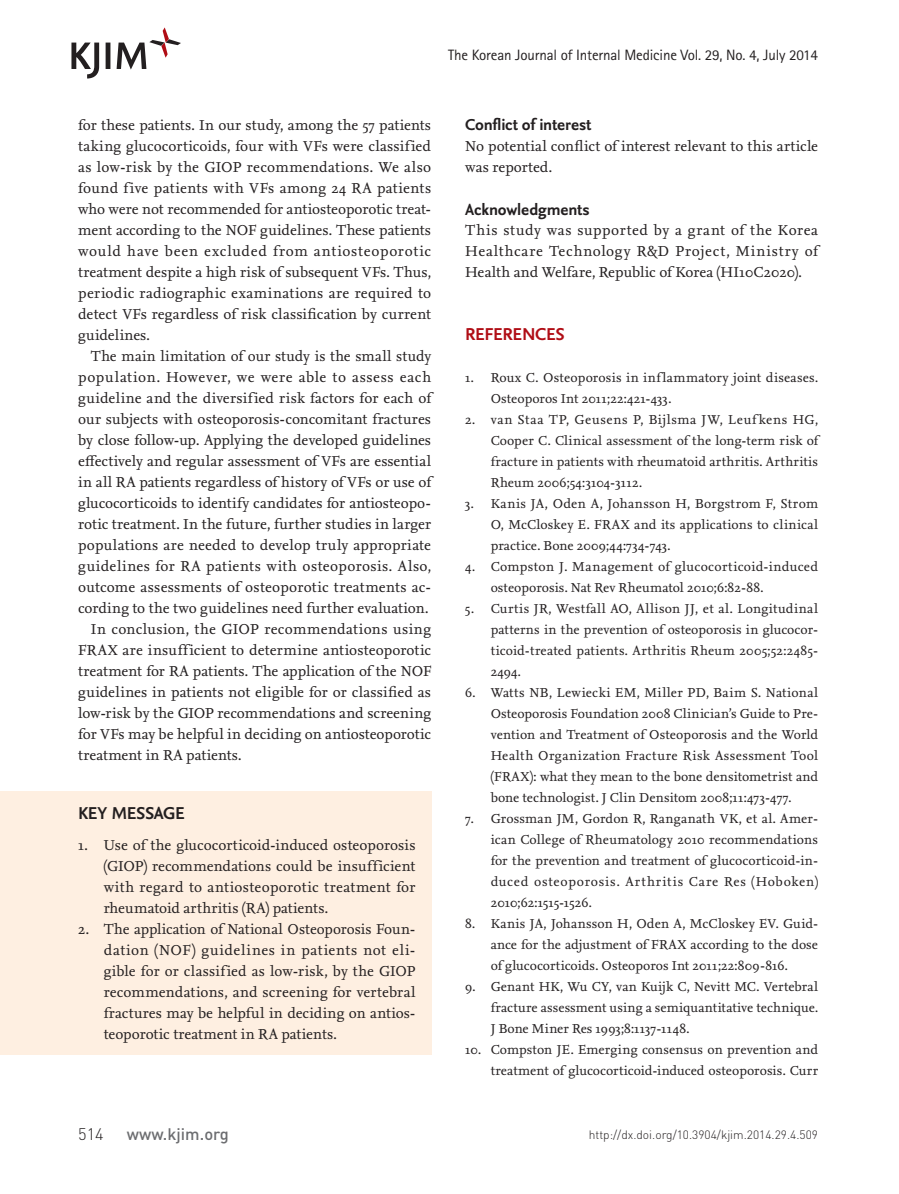
<style>
.page{position:relative;width:899px;height:1194px;background:#fff}
.page>*{position:absolute;margin:0;border:0;box-sizing:border-box;transform-origin:0 0}
.제목1{font:700 18px "Nexus Sans";letter-spacing:-.025em;color:#b00d15}
.키메세지제목{font:700 18px "Nexus Sans";letter-spacing:-.02em;color:#231f20}
.제목2{font:700 16.5px "Nexus Sans";letter-spacing:-.01em;color:#231f20}
.t1{font:500 16.5px "DIN Pro";color:#6c6d70}
.t2{font:300 16.5px "DIN Pro";color:#231f20}
.들였쓰기_본문{font:15px/21px "Nexus Serif";letter-spacing:.005em;color:#231f20;text-align:justify}
.제목밑본문{font:15px/21px "Nexus Serif";letter-spacing:.005em;color:#231f20}
.t3{font:15px "Rotis Sans Serif Std";letter-spacing:-.01em;color:#231f20}
.참고문헌_사본{font:13.5px/21px "Nexus Serif";letter-spacing:.01em;color:#231f20;text-align:justify}
.t4{font:300 12px "DIN Pro";color:#231f20}
</style>
<div class="page">
<svg style="left:71px;top:27px;width:110px;height:52px"></svg>
<div style="left:0;top:791px;width:431px;height:263px;background:#feefe1"></div>
<p class="t3" style="left:448px;top:46px;width:371px">The Korean Journal of Internal Medicine Vol. 29, No. 4, July 2014</p>
<p class="들였쓰기_본문" style="left:78px;top:115px;width:354px">for these patients. In our study, among the 57 patients taking glucocorticoids, four with VFs were classified as low-risk by the GIOP recommendations. We also found five patients with VFs among 24 RA patients who were not recommended for antiosteoporotic treat&shy;ment according to the NOF guidelines. These patients would have been excluded from antiosteoporotic treatment despite a high risk of subsequent VFs. Thus, periodic radiographic examinations are required to detect VFs regardless of risk classification by current guidelines.</p>
<p class="들였쓰기_본문" style="left:78px;top:346px;width:354px;text-indent:13px">The main limitation of our study is the small study population. However, we were able to assess each guideline and the diversified risk factors for each of our subjects with osteoporosis-concomitant fractures by close follow-up. Applying the developed guidelines effectively and regular assessment of VFs are essential in all RA patients regardless of history of VFs or use of glucocorticoids to identify candidates for antiosteopo&shy;rotic treatment. In the future, further studies in larger populations are needed to develop truly appropriate guidelines for RA patients with osteoporosis. Also, outcome assessments of osteoporotic treatments ac&shy;cording to the two guidelines need further evaluation.</p>
<p class="들였쓰기_본문" style="left:78px;top:619px;width:354px;text-indent:13px">In conclusion, the GIOP recommendations using FRAX are insufficient to determine antiosteoporotic treatment for RA patients. The application of the NOF guidelines in patients not eligible for or classified as low-risk by the GIOP recommendations and screening for VFs may be helpful in deciding on antiosteoporotic treatment in RA patients.</p>
<p class="키메세지제목" style="left:78px;top:802px;width:108px">KEY MESSAGE</p>
<p class="들였쓰기_본문" style="left:104px;top:835px;width:313px;text-indent:-26px">1. Use of the glucocorticoid-induced osteoporosis (GIOP) recommendations could be insufficient with regard to antiosteoporotic treatment for rheumatoid arthritis (RA) patients.</p>
<p class="들였쓰기_본문" style="left:104px;top:919px;width:313px;text-indent:-26px">2. The application of National Osteoporosis Foun&shy;dation (NOF) guidelines in patients not eli&shy;gible for or classified as low-risk, by the GIOP recommendations, and screening for vertebral fractures may be helpful in deciding on antios&shy;teoporotic treatment in RA patients.</p>
<p class="제목2" style="left:465px;top:114px;width:128px">Conflict of interest</p>
<p class="제목밑본문" style="left:465px;top:136px;width:354px">No potential conflict of interest relevant to this article was reported.</p>
<p class="제목2" style="left:465px;top:199px;width:126px">Acknowledgments</p>
<p class="제목밑본문" style="left:465px;top:220px;width:354px;text-align:justify">This study was supported by a grant of the Korea Healthcare Technology R&amp;D Project, Ministry of Health and Welfare, Republic of Korea (HI10C2020).</p>
<p class="제목1" style="left:465px;top:323px;width:101px">REFERENCES</p>
<p class="참고문헌_사본" style="left:491px;top:367px;width:329px;text-indent:-26px">1. Roux C. Osteoporosis in inf lammatory joint diseases.<br>Osteoporos Int 2011;22:421-433.</p>
<p class="참고문헌_사본" style="left:491px;top:409px;width:329px;text-indent:-26px">2. van Staa TP, Geusens P, Bijlsma JW, Leuf kens HG, Cooper C. Clinical assessment of the long-term risk of fracture in patients with rheumatoid arthritis. Arthritis Rheum 2006;54:3104-3112.</p>
<p class="참고문헌_사본" style="left:491px;top:493px;width:329px;text-indent:-26px">3. Kanis JA, Oden A, Johansson H, Borgstrom F, Strom O, McCloskey E. FRAX and its applications to clinical practice. Bone 2009;44:734-743.</p>
<p class="참고문헌_사본" style="left:491px;top:556px;width:329px;text-indent:-26px">4. Compston J. Management of glucocorticoid-induced osteoporosis. Nat Rev Rheumatol 2010;6:82-88.</p>
<p class="참고문헌_사본" style="left:491px;top:598px;width:329px;text-indent:-26px">5. Curtis JR, Westfall AO, Allison JJ, et al. Longitudinal patterns in the prevention of osteoporosis in glucocor&shy;ticoid-treated patients. Arthritis Rheum 2005;52:2485- 2494.</p>
<p class="참고문헌_사본" style="left:491px;top:682px;width:329px;text-indent:-26px">6. Watts NB, Lewiecki EM, Miller PD, Baim S. National Osteoporosis Foundation 2008 Clinician’s Guide to Pre&shy;vention and Treatment of Osteoporosis and the World Health Organization Fracture Risk Assessment Tool (FRAX): what they mean to the bone densitometrist and bone technologist. J Clin Densitom 2008;11:473-477.</p>
<p class="참고문헌_사본" style="left:491px;top:808px;width:329px;text-indent:-26px">7. Grossman JM, Gordon R, Ranganath VK, et al. Amer&shy;ican College of Rheumatology 2010 recommendations for the prevention and treatment of glucocorticoid-in&shy;duced osteoporosis. Arthritis Care Res (Hoboken)<br>2010;62:1515-1526.</p>
<p class="참고문헌_사본" style="left:491px;top:913px;width:329px;text-indent:-26px">8. Kanis JA, Johansson H, Oden A, McCloskey EV. Guid&shy;ance for the adjustment of FRAX according to the dose of glucocorticoids. Osteoporos Int 2011;22:809-816.</p>
<p class="참고문헌_사본" style="left:491px;top:976px;width:329px;text-indent:-26px">9. Genant HK, Wu CY, van Kuijk C, Nevitt MC. Vertebral fracture assessment using a semiquantitative technique.<br>J Bone Miner Res 1993;8:1137-1148.</p>
<p class="참고문헌_사본" style="left:465px;top:1039px;width:354px;text-align:right">10. Compston JE. Emerging consensus on prevention and treatment of glucocorticoid-induced osteoporosis. Curr</p>
<p class="t2" style="left:78px;top:1123px;width:27px">514</p>
<p class="t1" style="left:127px;top:1123px;width:104px">www.kjim.org</p>
<p class="t4" style="left:589px;top:1126px;width:231px">http://dx.doi.org/10.3904/kjim.2014.29.4.509</p>
</div>
